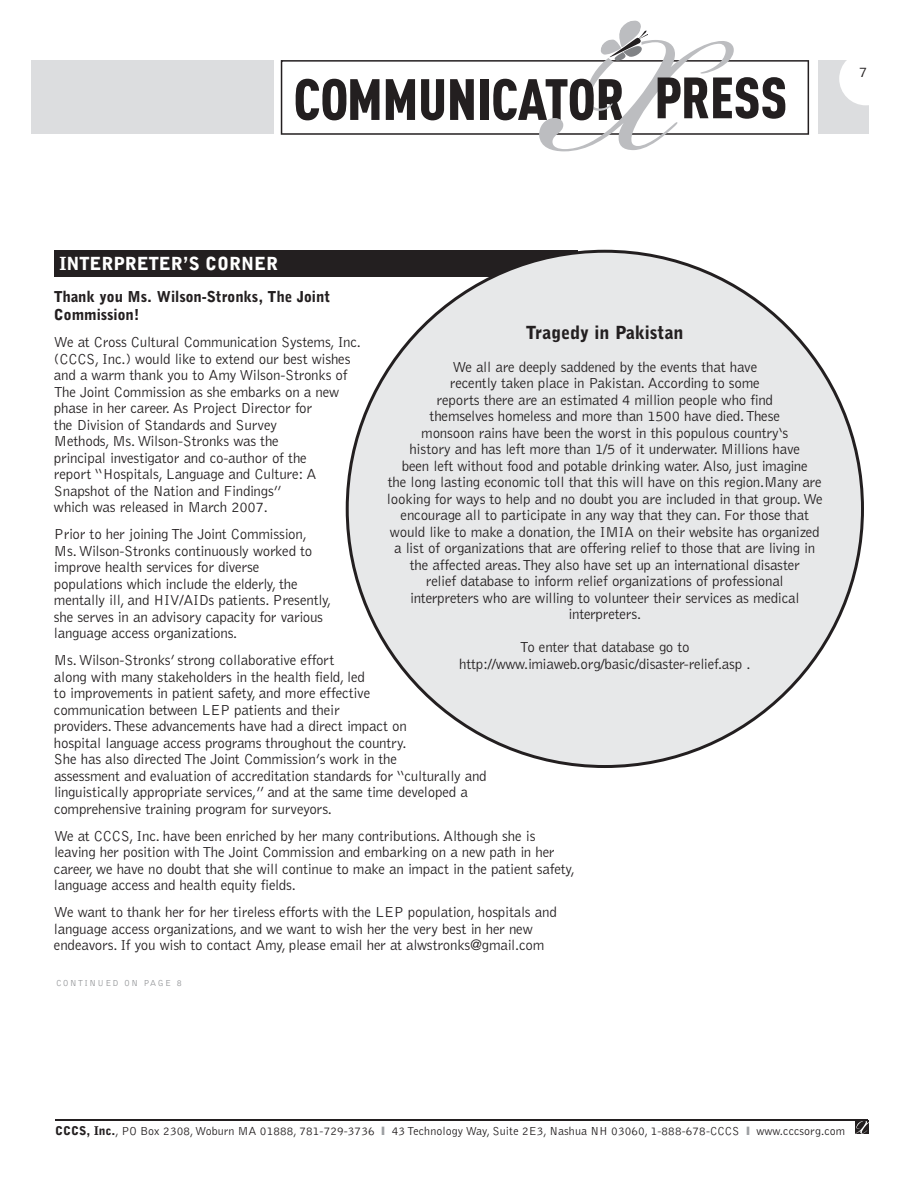
<style>
.page{position:relative;width:918px;height:1188px;background:#fff}
.page>*{position:absolute;margin:0;border:0;box-sizing:border-box;transform-origin:0 0}
.t1{font:900 18px "Bell Gothic BT";color:#fff}
.t2{font:900 18px "Bell Gothic BT";color:#231f20}
.t3{font:300 15px/16.5px "Bell Gothic";letter-spacing:-.015em;color:#231f20}
.t4{font:900 15px/18px "Bell Gothic BT";color:#231f20}
.t5{font:300 12px "Bell Gothic";letter-spacing:.005em;color:#231f20}
.t6{font:9px "Bell Gothic BT";letter-spacing:.165em;color:#939598}
.s1{font-family:"Bell Gothic BT";font-weight:900}
.s2{color:#9d9fa2}
</style>
<div class="page">
<div style="left:31px;top:61px;width:242px;height:73px;background:#dcdddf"></div>
<div style="left:818px;top:61px;width:50px;height:73px;background:#dcdddf"></div>
<div style="left:839px;top:52px;width:54px;height:53px;background:#fff;border-radius:50%"></div>
<svg style="left:281px;top:20px;width:528px;height:131px"></svg>
<div style="left:855px;top:1120px;width:14px;height:14px;background:#231f20"></div>
<svg style="left:855px;top:1121px;width:14px;height:13px"></svg>
<hr style="left:55px;top:1119px;width:812px;height:2px;background:#231f20">
<div style="left:54px;top:250px;width:524px;height:27px;background:#231f20"></div>
<svg style="left:346px;top:250px;width:518px;height:518px"></svg>
<p class="t3" style="left:859px;top:65px;width:10px">7</p>
<p class="t1" style="left:59px;top:257px;width:220px">INTERPRETER’S CORNER</p>
<p class="t4" style="left:54px;top:289px;width:278px">Thank you Ms. Wilson-Stronks, The Joint<br>Commission!</p>
<p class="t3" style="left:54px;top:335px;width:309px">We at Cross Cultural Communication Systems, Inc. (CCCS, Inc.) would like to extend our best wishes and a warm thank you to Amy Wilson-Stronks of The Joint Commission as she embarks on a new phase in her career. As Project Director for<br>the Division of Standards and Survey<br>Methods, Ms.Wilson-Stronks was the<br>principal investigator and co-author of the<br>report “Hospitals, Language and Culture: A Snapshot of the Nation and Findings”<br>which was released in March 2007.</p>
<p class="t3" style="left:54px;top:527px;width:279px">Prior to her joining The Joint Commission, Ms.Wilson-Stronks continuously worked to improve health services for diverse populations which include the elderly, the mentally ill, and HIV/AIDs patients. Presently, she serves in an advisory capacity for various language access organizations.</p>
<p class="t3" style="left:54px;top:653px;width:434px">Ms.Wilson-Stronks’ strong collaborative effort<br>along with many stakeholders in the health field, led<br>to improvements in patient safety, and more effective<br>communication between LEP patients and their<br>providers.These advancements have had a direct impact on<br>hospital language access programs throughout the country.<br>She has also directed The Joint Commission’s work in the<br>assessment and evaluation of accreditation standards for “culturally and linguistically appropriate services,” and at the same time developed a comprehensive training program for surveyors.</p>
<p class="t3" style="left:54px;top:828px;width:522px">We at CCCS, Inc. have been enriched by her many contributions. Although she is leaving her position with The Joint Commission and embarking on a new path in her career, we have no doubt that she will continue to make an impact in the patient safety, language access and health equity fields.</p>
<p class="t3" style="left:54px;top:905px;width:504px">We want to thank her for her tireless efforts with the LEP population, hospitals and language access organizations, and we want to wish her the very best in her new endeavors. If you wish to contact Amy, please email her at alwstronks@gmail.com</p>
<p class="t2" style="left:526px;top:326px;width:159px">Tragedy in Pakistan</p>
<p class="t3" style="left:387px;top:359px;width:437px;text-align:center">We all are deeply saddened by the events that have<br>recently taken place in Pakistan. According to some<br>reports there are an estimated 4 million people who find<br>themselves homeless and more than 1500 have died.These<br>monsoon rains have been the worst in this populous country‘s<br>history and has left more than 1/5 of it underwater. Millions have<br>been left without food and potable drinking water. Also, just imagine<br>the long lasting economic toll that this will have on this region.Many are looking for ways to help and no doubt you are included in that group.We encourage all to participate in any way that they can. For those that would like to make a donation, the IMIA on their website has organized a list of organizations that are offering relief to those that are living in the affected areas.They also have set up an international disaster<br>relief database to inform relief organizations of professional<br>interpreters who are willing to volunteer their services as medical interpreters.</p>
<p class="t3" style="left:459px;top:640px;width:293px;text-align:center">To enter that database go to http://www.imiaweb.org/basic/disaster-relief.asp .</p>
<p class="t6" style="left:56px;top:979px;width:127px">CONTINUED ON PAGE 8</p>
<p class="t5" style="left:55px;top:1126px;width:792px"><span class="s1">CCCS, Inc.</span>, PO Box 2308,Woburn MA 01888, 781-729-3736 <span class="s2">❙</span> 43 Technology Way, Suite 2E3, Nashua NH 03060, 1-888-678-CCCS <span class="s2">❙</span> www.cccsorg.com</p>
</div>
